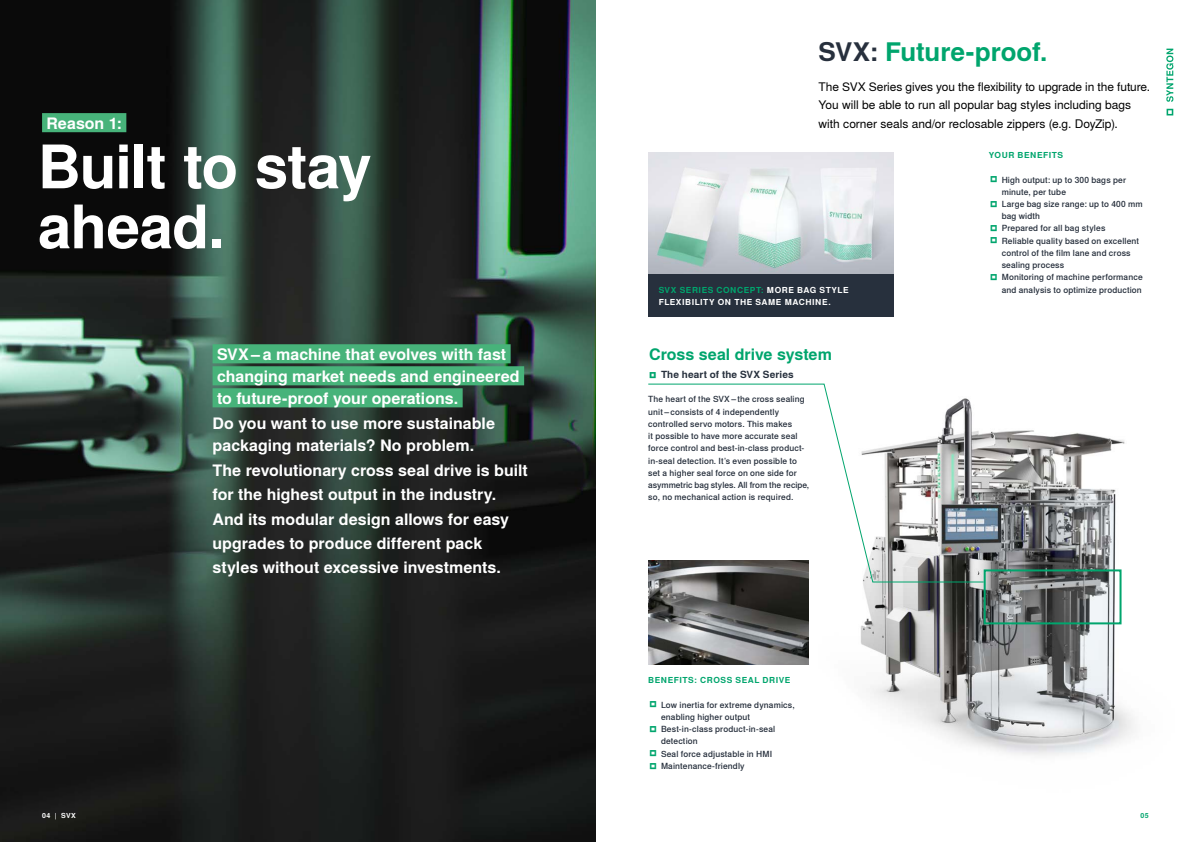
<style>
.page{position:relative;width:1191px;height:842px;background:#fff}
.page>*{position:absolute;margin:0;border:0;box-sizing:border-box;transform-origin:0 0}
.t1{font:700 60px/60px "Syntegon";letter-spacing:-.015em;color:#fff}
.t2{font:700 26px "Syntegon";letter-spacing:-.005em;color:#00a56d}
.t3{font:700 16px/24.4px "Syntegon";color:#fff}
.t4{font:700 16px "Syntegon";color:#00a56d}
.t5{font:12px/18.3px "Syntegon";letter-spacing:-.005em;color:#000}
.t6{font:700 10px "Syntegon";letter-spacing:.01em;color:#27303d}
.t7{font:500 8.4px/12.2px "Syntegon";letter-spacing:.015em;color:#27303d}
.t8{font:700 8.4px/12.2px "Syntegon";letter-spacing:.065em;color:#fff}
.t9{font:700 8.4px "Syntegon";letter-spacing:.065em;color:#00a56d}
.t10{font:700 7px "Syntegon";color:#fff}
.t11{font:700 7px "Syntegon";color:#00a56d}
.s1{color:#27303d}
.s2{font-size:25.9px;color:#00a56d}
.s3{color:#00a56d}
</style>
<div class="page">
<img style="left:0;top:0;width:595px;height:842px">
<img style="left:791px;top:383px;width:343px;height:373px">
<svg style="left:1166px;top:109px;width:7px;height:6px"></svg>
<svg style="left:1166px;top:49px;width:7px;height:53px"></svg>
<div style="left:42px;top:113px;width:84px;height:19px;background:#47b37a"></div>
<img style="left:648px;top:153px;width:245px;height:121px">
<svg style="left:648px;top:384px;width:336px;height:198px"></svg>
<div style="left:212px;top:344px;width:298px;height:19px;background:#47b37a"></div>
<div style="left:212px;top:366px;width:312px;height:19px;background:#47b37a"></div>
<div style="left:212px;top:388px;width:251px;height:19px;background:#47b37a"></div>
<img style="left:648px;top:561px;width:160px;height:103px">
<div style="left:983px;top:569px;width:138px;height:55px;border:2px solid #00a56d"></div>
<div style="left:648px;top:274px;width:245px;height:43px;background:#27303d"></div>
<h2 class="t2" style="left:818px;top:32px;width:230px"><span class="s1">SVX:</span> Future-proof.</h2>
<h3 class="t5" style="left:818px;top:77px;width:333px">The SVX Series gives you the flexibility to upgrade in the future.<br>You will be able to run all popular bag styles including bags with corner seals and/or reclosable zippers (e.g. DoyZip).</h3>
<h3 class="t3" style="left:47px;top:111px;width:77px">Reason 1:</h3>
<h1 class="t1" style="left:38px;top:137px;width:335px">Built to stay ahead.</h1>
<p class="t9" style="left:989px;top:149px;width:76px">YOUR BENEFITS</p>
<p class="t7" style="left:1001px;top:173px;width:126px;text-indent:-13px"><span class="s2">•</span> High output: up to 300 bags per minute, per tube</p>
<p class="t7" style="left:1001px;top:198px;width:142px;text-indent:-13px"><span class="s2">•</span> Large bag size range: up to 400 mm bag width</p>
<p class="t7" style="left:989px;top:222px;width:118px"><span class="s2">•</span> Prepared for all bag styles</p>
<p class="t7" style="left:1001px;top:234px;width:139px;text-indent:-13px"><span class="s2">•</span> Reliable quality based on excellent control of the film lane and cross sealing process</p>
<p class="t7" style="left:989px;top:271px;width:155px;text-align:right"><span class="s2">•</span> Monitoring of machine performance and analysis to optimize production</p>
<p class="t8" style="left:658px;top:283px;width:191px"><span class="s3">SVX SERIES CONCEPT:</span> MORE BAG STYLE<br>FLEXIBILITY ON THE SAME MACHINE.</p>
<h3 class="t3" style="left:217px;top:343px;width:304px;line-height:22px">SVX– a machine that evolves with fast changing market needs and engineered to future-proof your operations.</h3>
<h3 class="t3" style="left:213px;top:413px;width:284px;line-height:22px">Do you want to use more sustainable packaging materials? No problem.</h3>
<h3 class="t3" style="left:213px;top:458px;width:317px">The revolutionary cross seal drive is built for the highest output in the industry.<br>And its modular design allows for easy upgrades to produce different pack styles without excessive investments.</h3>
<h3 class="t4" style="left:649px;top:342px;width:184px">Cross seal drive system</h3>
<p class="t6" style="left:648px;top:367px;width:147px"><span class="s2">•</span> The heart of the SVX Series</p>
<p class="t7" style="left:648px;top:393px;width:162px">The heart of the SVX – the cross sealing unit – consists of 4 independently controlled servo motors. This makes<br>it possible to have more accurate seal force control and best-in-class product&shy;in-seal detection. It’s even possible to set a higher seal force on one side for asymmetric bag styles. All from the recipe, so, no mechanical action is required.</p>
<p class="t9" style="left:648px;top:674px;width:144px">BENEFITS: CROSS SEAL DRIVE</p>
<p class="t7" style="left:661px;top:698px;width:135px;text-indent:-13px"><span class="s2">•</span> Low inertia for extreme dynamics, enabling higher output</p>
<p class="t7" style="left:661px;top:723px;width:116px;text-indent:-13px"><span class="s2">•</span> Best-in-class product-in-seal detection</p>
<p class="t7" style="left:648px;top:747px;width:125px"><span class="s2">•</span> Seal force adjustable in HMI</p>
<p class="t7" style="left:648px;top:759px;width:98px"><span class="s2">•</span> Maintenance-friendly</p>
<p class="t10" style="left:42px;top:810px;width:35px">04 | SVX</p>
<p class="t11" style="left:1140px;top:810px;width:10px">05</p>
</div>
